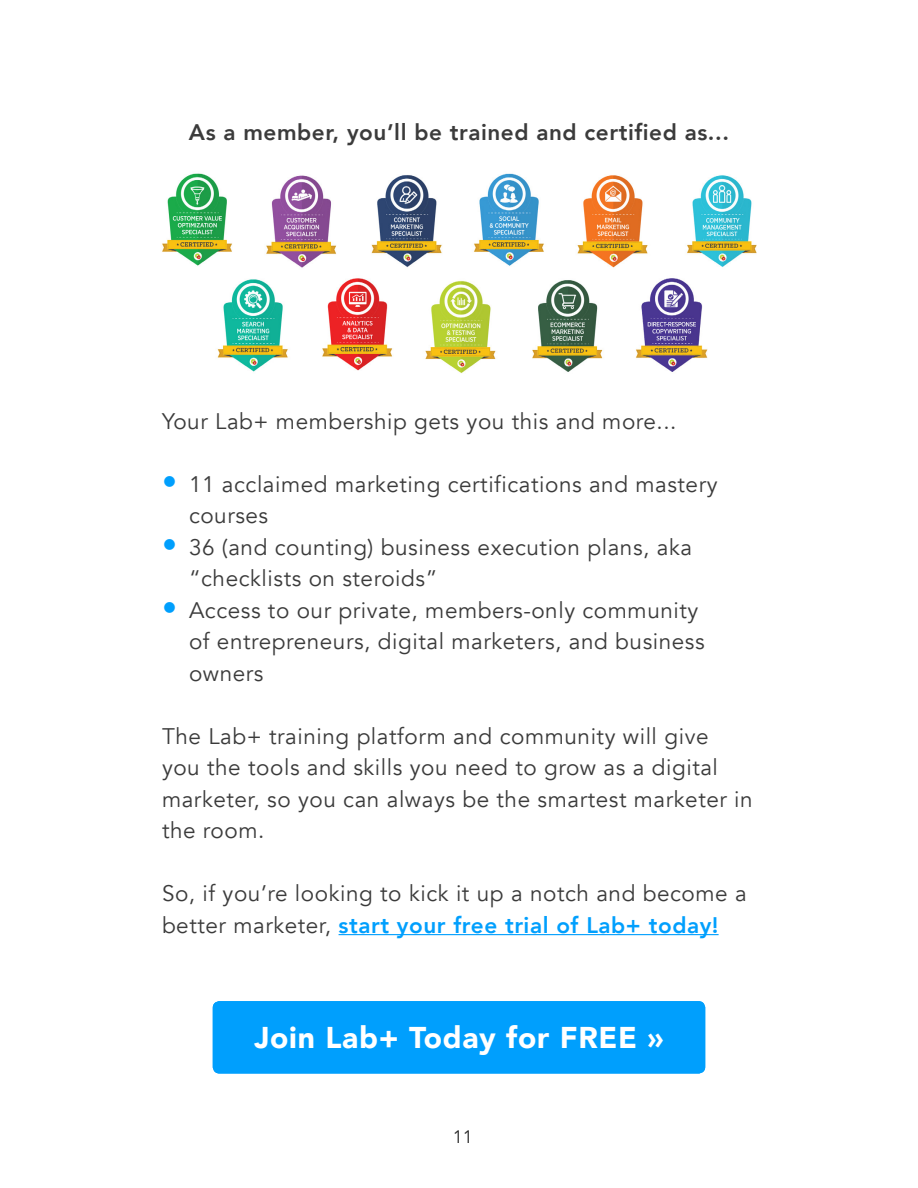
<style>
.page{position:relative;width:918px;height:1188px;background:#fff}
.page>*{position:absolute;margin:0;border:0;box-sizing:border-box;transform-origin:0 0}
.t1{font:900 30px "Avenir";letter-spacing:.025em;color:#fff}
.Paragraph_Style_7{font:22.5px/31.5px "Avenir";letter-spacing:.025em;color:#3b3b3b}
.Paragraph_Style_7-2{font:800 22.5px "Avenir";letter-spacing:.025em;color:#3b3b3b}
.t2{font:18px "Avenir";color:#2c2c2c}
.s1{font-weight:900;font-size:30px;color:#009ffd}
.s2{font-weight:800;color:#009ffd}
</style>
<div class="page">
<hr style="left:339px;top:934px;width:380px;height:1px;background:#009ffd">
<img style="left:162px;top:173px;width:595px;height:200px">
<div style="left:213px;top:1001px;width:492px;height:73px;background:#009ffd;border-radius:7px"></div>
<p class="Paragraph_Style_7-2" style="left:189px;top:114px;width:542px">As a member, you’ll be trained and certified as...</p>
<p class="Paragraph_Style_7" style="left:162px;top:406px;width:516px">Your Lab+ membership gets you this and more...</p>
<p class="Paragraph_Style_7" style="left:189px;top:469px;width:530px;text-indent:-27px"><span class="s1">•</span> 11 acclaimed marketing certifications and mastery courses</p>
<p class="Paragraph_Style_7" style="left:189px;top:532px;width:505px;text-indent:-27px"><span class="s1">•</span> 36 (and counting) business execution plans, aka “checklists on steroids”</p>
<p class="Paragraph_Style_7" style="left:189px;top:595px;width:517px;text-indent:-27px"><span class="s1">•</span> Access to our private, members-only community of entrepreneurs, digital marketers, and business owners</p>
<p class="Paragraph_Style_7" style="left:162px;top:721px;width:592px">The Lab+ training platform and community will give<br>you the tools and skills you need to grow as a digital marketer, so you can always be the smartest marketer in the room.</p>
<p class="Paragraph_Style_7" style="left:162px;top:878px;width:586px">So, if you’re looking to kick it up a notch and become a better marketer, <span class="s2">start your free trial of Lab+ today!</span></p>
<p class="t1" style="left:254px;top:1012px;width:411px">Join Lab+ Today for FREE »</p>
<p class="t2" style="left:453px;top:1126px;width:22px">11</p>
</div>
